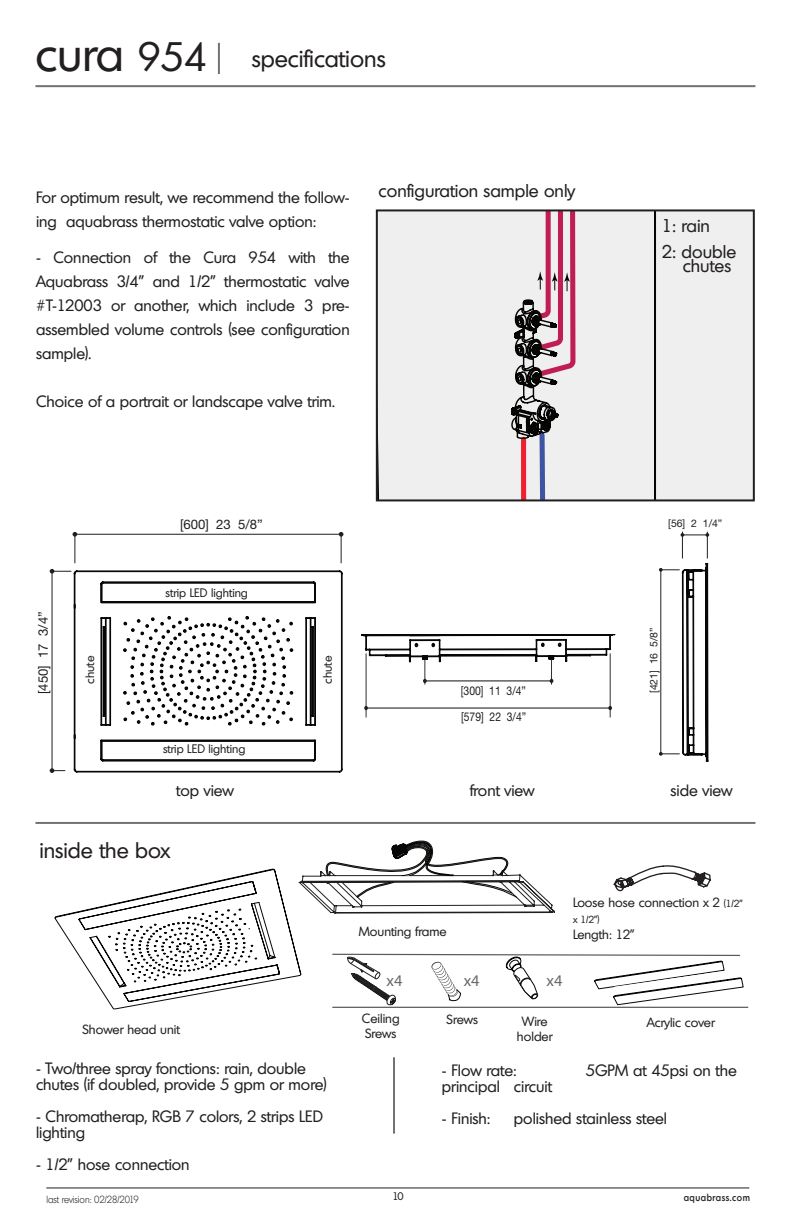
<style>
.page{position:relative;width:792px;height:1224px;background:#fff}
.page>*{position:absolute;margin:0;border:0;box-sizing:border-box;transform-origin:0 0}
.t1{font:48px "Montreal Serial";color:#231f20}
.t2{font:24px "Montreal Serial";color:#231f20}
.t3{font:22px "Montreal Serial";color:#231f20}
.t4{font:18px "Montreal Serial";color:#231f20}
.t5{font:100 16.4px "Helvetica Neue";color:#69696c}
.t6{font:16px/24px "Montreal Serial";color:#231f20}
.t7{font:13.2px "Helvetica Neue LT Std";color:#211e1e}
.t8{font:13px "Montreal Serial";color:#231f20}
.t9{font:12px "Montreal Serial";color:#231f20}
.t10{font:12px "Helvetica Neue LT Std";color:#211e1e;scale:.86 1}
.t11{font:10.8px "Montreal Serial";color:#231f20}
.t12{font:10.4px "Helvetica Neue LT Std";color:#211e1e}
.t13{font:300 10px "Montreal Serial";color:#231f20;scale:.9 1}
.t14{font:500 10px "Montreal Serial";letter-spacing:.06em;color:#231f20;scale:.9 1}
.t15{font:10px "Montreal Serial";color:#231f20}
.s1{font-size:40px}
.s2{font-size:10px}
</style>
<div class="page">
<hr style="left:46px;top:1187px;width:703px;height:1px;background:#231f20">
<hr style="left:35px;top:85px;width:720px;height:2px;background:#717275">
<hr style="left:218px;top:43px;width:2px;height:31px;background:#717275">
<hr style="left:35px;top:822px;width:720px;height:2px;background:#717275">
<hr style="left:393px;top:1057px;width:2px;height:77px;background:#717275">
<svg style="left:73px;top:570px;width:270px;height:203px"></svg>
<svg style="left:73px;top:572px;width:270px;height:154px"></svg>
<hr style="left:75px;top:534px;width:266px;height:1px;background:#211e1e">
<svg style="left:339px;top:532px;width:4px;height:31px"></svg>
<svg style="left:73px;top:532px;width:4px;height:31px"></svg>
<hr style="left:52px;top:571px;width:1px;height:200px;background:#211e1e">
<svg style="left:50px;top:768px;width:15px;height:5px"></svg>
<svg style="left:50px;top:569px;width:21px;height:5px"></svg>
<svg style="left:361px;top:634px;width:254px;height:51px"></svg>
<hr style="left:366px;top:653px;width:1px;height:64px;background:#211e1e">
<hr style="left:610px;top:653px;width:1px;height:64px;background:#211e1e">
<hr style="left:366px;top:708px;width:244px;height:1px;background:#211e1e">
<svg style="left:364px;top:706px;width:4px;height:4px"></svg>
<svg style="left:659px;top:531px;width:50px;height:231px"></svg>
<svg style="left:55px;top:841px;width:693px;height:168px"></svg>
<div style="left:379px;top:212px;width:373px;height:286px;background:#efeff0"></div>
<svg style="left:510px;top:212px;width:68px;height:286px"></svg>
<div style="left:376px;top:209px;width:379px;height:292px;border:2px solid #231f20"></div>
<p class="t1" style="left:35px;top:23px;width:173px">cura <span class="s1">954</span></p>
<p class="t2" style="left:252px;top:43px;width:136px">specifications</p>
<p class="t6" style="left:36px;top:185px;width:315px">For optimum result, we recommend the follow&shy;ing aquabrass thermostatic valve option:</p>
<p class="t6" style="left:36px;top:245px;width:315px;text-align:justify">- Connection of the Cura 954 with the Aquabrass 3/4” and 1/2” thermostatic valve #T-12003 or another, which include 3 pre&shy;assembled volume controls (see configuration sample).</p>
<p class="t6" style="left:36px;top:389px;width:300px">Choice of a portrait or landscape valve trim.</p>
<p class="t4" style="left:379px;top:179px;width:198px">configuration sample only</p>
<p class="t7" style="left:35px;top:694px;width:84px;rotate:-90deg">[450] 17 3/4”</p>
<p class="t7" style="left:180px;top:516px;width:84px">[600] 23 5/8”</p>
<p class="t9" style="left:166px;top:585px;width:84px">strip LED lighting</p>
<p class="t9" style="left:82px;top:684px;width:29px;rotate:-90deg">chute</p>
<p class="t9" style="left:320px;top:684px;width:29px;rotate:-90deg">chute</p>
<p class="t9" style="left:163px;top:741px;width:84px">strip LED lighting</p>
<p class="t10" style="left:461px;top:683px;width:77px">[300] 11 3/4”</p>
<p class="t10" style="left:461px;top:710px;width:77px">[579] 22 3/4”</p>
<p class="t4" style="left:662px;top:214px;width:50px">1: rain</p>
<p class="t4" style="left:662px;top:240px;width:76px">2: double</p>
<p class="t4" style="left:683px;top:254px;width:50px">chutes</p>
<p class="t12" style="left:668px;top:517px;width:56px">[56] 2 1/4”</p>
<p class="t12" style="left:648px;top:693px;width:67px;rotate:-90deg">[421] 16 5/8”</p>
<p class="t6" style="left:176px;top:778px;width:59px">top view</p>
<p class="t6" style="left:470px;top:778px;width:66px">front view</p>
<p class="t6" style="left:671px;top:778px;width:64px">side view</p>
<p class="t3" style="left:39px;top:836px;width:132px">inside the box</p>
<p class="t8" style="left:82px;top:1021px;width:99px">Shower head unit</p>
<p class="t6" style="left:36px;top:1060px;width:292px;line-height:16px">- Two/three spray fonctions: rain, double chutes (if doubled, provide 5 gpm or more)</p>
<p class="t6" style="left:36px;top:1108px;width:289px;line-height:16px">- Chromatherap, RGB 7 colors, 2 strips LED lighting</p>
<p class="t6" style="left:36px;top:1152px;width:155px">- 1/2” hose connection</p>
<p class="t8" style="left:359px;top:923px;width:89px">Mounting frame</p>
<p class="t8" style="left:573px;top:894px;width:172px">Loose hose connection x 2 <span class="s2">(1/2”</span></p>
<p class="t15" style="left:573px;top:913px;width:28px">x 1/2”)</p>
<p class="t8" style="left:573px;top:926px;width:63px">Length: 12”</p>
<p class="t5" style="left:387px;top:970px;width:17px">x4</p>
<p class="t5" style="left:464px;top:970px;width:17px">x4</p>
<p class="t5" style="left:546px;top:970px;width:17px">x4</p>
<p class="t8" style="left:362px;top:1010px;width:39px">Ceiling</p>
<p class="t8" style="left:365px;top:1025px;width:33px">Srews</p>
<p class="t8" style="left:447px;top:1011px;width:33px">Srews</p>
<p class="t8" style="left:522px;top:1013px;width:27px">Wire</p>
<p class="t8" style="left:517px;top:1028px;width:37px">holder</p>
<p class="t8" style="left:647px;top:1014px;width:70px">Acrylic cover</p>
<p class="t6" style="left:442px;top:1057px;width:77px">- Flow rate:</p>
<p class="t6" style="left:586px;top:1057px;width:152px">5GPM at 45psi on the</p>
<p class="t6" style="left:442px;top:1073px;width:111px">principal circuit</p>
<p class="t6" style="left:442px;top:1105px;width:50px">- Finish:</p>
<p class="t6" style="left:514px;top:1105px;width:155px">polished stainless steel</p>
<p class="t13" style="left:46px;top:1193px;width:104px">last revision: 02/28/2019</p>
<p class="t11" style="left:392px;top:1189px;width:13px">10</p>
<p class="t14" style="left:684px;top:1191px;width:75px">aquabrass.com</p>
</div>
